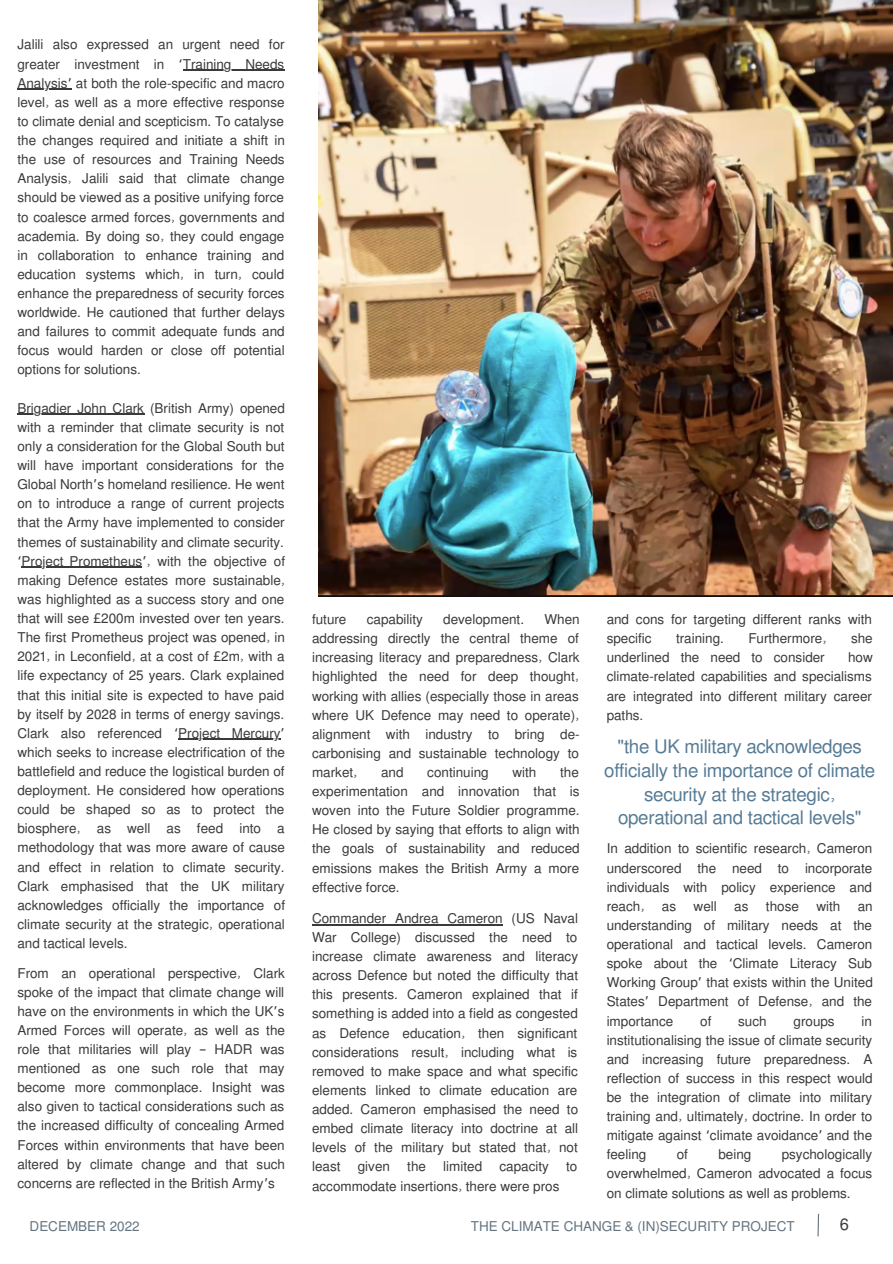
<style>
.page{position:relative;width:893px;height:1264px;background:#fff}
.page>*{position:absolute;margin:0;border:0;box-sizing:border-box;transform-origin:0 0}
.t1{font:18.75px/23.5px "Mukti";letter-spacing:-.015em;color:#567b96;text-align:center}
.t2{font:16.5px "Mukti";color:#3b3939}
.t3{font:13.5px/19px "Mukti";color:#3b3939;text-align:justify}
.t4{font:13.5px "Mukti";color:#637380}
.s1{font-family:"Noto Sans Gurmukhi"}
.s2{font-family:"Noto Sans"}
</style>
<div class="page">
<hr style="left:183px;top:70px;width:101px;height:1px;background:#3b3939">
<hr style="left:17px;top:89px;width:55px;height:1px;background:#3b3939">
<svg style="left:17px;top:414px;width:14px;height:1px"></svg>
<hr style="left:31px;top:414px;width:113px;height:1px;background:#3b3939">
<hr style="left:22px;top:567px;width:120px;height:1px;background:#3b3939">
<hr style="left:178px;top:739px;width:102px;height:1px;background:#3b3939">
<svg style="left:817px;top:1213px;width:2px;height:24px"></svg>
<img style="left:318px;top:0;width:574px;height:596px">
<hr style="left:312px;top:924px;width:191px;height:1px;background:#3b3939">
<p class="t3" style="left:17px;top:35px;width:269px">Jalili also expressed an urgent need for greater investment in <span class="s1">‘</span>Training Needs Analysis<span class="s1">’</span> at both the role-specific and macro level, as well as a more effective response to climate denial and scepticism. To catalyse the changes required and initiate a shift in the use of resources and Training Needs Analysis, Jalili said that climate change should be viewed as a positive unifying force to coalesce armed forces, governments and academia. By doing so, they could engage in collaboration to enhance training and education systems which, in turn, could enhance the preparedness of security forces worldwide. He cautioned that further delays and failures to commit adequate funds and focus would harden or close off potential options for solutions.</p>
<p class="t3" style="left:17px;top:398px;width:269px">Brigadier John Clark (British Army) opened with a reminder that climate security is not only a consideration for the Global South but will have important considerations for the Global North<span class="s1">’</span>s homeland resilience. He went on to introduce a range of current projects that the Army have implemented to consider themes of sustainability and climate security. <span class="s1">‘</span>Project Prometheus<span class="s1">’</span>, with the objective of making Defence estates more sustainable, was highlighted as a success story and one that will see <span class="s2">£</span>200m invested over ten years.<br>The first Prometheus project was opened, in 2021, in Leconfield, at a cost of <span class="s2">£</span>2m, with a life expectancy of 25 years. Clark explained that this initial site is expected to have paid by itself by 2028 in terms of energy savings.<br>Clark also referenced <span class="s1">‘</span>Project Mercury<span class="s1">’ </span>which seeks to increase electrification of the battlefield and reduce the logistical burden of deployment. He considered how operations could be shaped so as to protect the biosphere, as well as feed into a methodology that was more aware of cause and effect in relation to climate security.<br>Clark emphasised that the UK military acknowledges officially the importance of climate security at the strategic, operational and tactical levels.</p>
<p class="t3" style="left:312px;top:609px;width:36px">future</p>
<p class="t3" style="left:367px;top:609px;width:58px">capability</p>
<p class="t3" style="left:443px;top:609px;width:82px">development.</p>
<p class="t3" style="left:606px;top:609px;width:267px">and cons for targeting different ranks with specific</p>
<p class="t3" style="left:312px;top:609px;width:269px;text-indent:232px">When addressing directly the central theme of increasing literacy and preparedness, Clark highlighted the need for deep thought, working with allies (especially those in areas where UK Defence may need to operate), alignment with industry to bring de&shy;carbonising and sustainable technology to market,</p>
<p class="t3" style="left:676px;top:628px;width:49px">training.</p>
<p class="t3" style="left:748px;top:628px;width:80px">Furthermore,</p>
<p class="t3" style="left:850px;top:628px;width:23px">she</p>
<p class="t3" style="left:606px;top:647px;width:220px">underlined the need to consider</p>
<p class="t3" style="left:606px;top:647px;width:267px;text-indent:241px">how climate-related capabilities and specialisms are integrated into different military career paths.</p>
<h1 class="t1" style="left:604px;top:734px;width:272px">"the UK military acknowledges officially the importance of climate security at the strategic, operational and tactical levels"</h1>
<p class="t3" style="left:312px;top:762px;width:269px;text-indent:248px">the experimentation and innovation that is woven into the Future Soldier programme.<br>He closed by saying that efforts to align with the goals of sustainability and reduced emissions makes the British Army a more effective force.</p>
<p class="t3" style="left:312px;top:907px;width:267px">Commander Andrea Cameron (US Naval War College) discussed the need to increase climate awareness and literacy across Defence but noted the difficulty that this presents. Cameron explained that if something is added into a field as congested as Defence education, then significant considerations result, including what is removed to make space and what specific elements linked to climate education are added. Cameron emphasised the need to embed climate literacy into doctrine at all levels of the military but stated that, not least</p>
<p class="t3" style="left:381px;top:762px;width:24px">and</p>
<p class="t3" style="left:427px;top:762px;width:63px">continuing</p>
<p class="t3" style="left:512px;top:762px;width:25px">with</p>
<p class="t3" style="left:606px;top:838px;width:267px">In addition to scientific research, Cameron underscored the need to incorporate individuals with policy experience and reach,</p>
<p class="t3" style="left:662px;top:895px;width:16px">as</p>
<p class="t3" style="left:693px;top:895px;width:25px">well</p>
<p class="t3" style="left:734px;top:895px;width:16px">as</p>
<p class="t3" style="left:765px;top:895px;width:34px">those</p>
<p class="t3" style="left:816px;top:895px;width:25px">with</p>
<p class="t3" style="left:606px;top:895px;width:268px;text-indent:251px">an understanding of military needs at the operational and tactical levels. Cameron spoke about the <span class="s1">‘</span>Climate Literacy Sub Working Group<span class="s1">’</span> that exists within the United States<span class="s1">’</span> Department of Defense, and the importance</p>
<p class="t3" style="left:17px;top:962px;width:269px">From an operational perspective, Clark spoke of the impact that climate change will have on the environments in which the UK<span class="s1">’</span>s Armed Forces will operate, as well as the role that militaries will play <span class="s1">–</span> HADR was mentioned as one such role that may become more commonplace. Insight was also given to tactical considerations such as the increased difficulty of concealing Armed Forces within environments that have been altered by climate change and that such concerns are reflected in the British Army<span class="s1">’</span>s</p>
<p class="t4" style="left:30px;top:1216px;width:112px">DECEMBER 2022</p>
<p class="t4" style="left:471px;top:1216px;width:325px">THE CLIMATE CHANGE &amp; (IN)SECURITY PROJECT</p>
<p class="t3" style="left:700px;top:1010px;width:13px">of</p>
<p class="t3" style="left:738px;top:1010px;width:30px">such</p>
<p class="t3" style="left:793px;top:1010px;width:43px">groups</p>
<p class="t3" style="left:606px;top:1010px;width:267px;text-indent:255px">in institutionalising the issue of climate security and increasing future preparedness. A reflection of success in this respect would be the integration of climate into military training and, ultimately, doctrine. In order to mitigate against <span class="s1">‘</span>climate avoidance<span class="s1">’</span> and the feeling</p>
<p class="t3" style="left:676px;top:1144px;width:13px">of</p>
<p class="t3" style="left:718px;top:1144px;width:34px">being</p>
<p class="t3" style="left:606px;top:1144px;width:267px;text-indent:175px">psychologically overwhelmed, Cameron advocated a focus on climate solutions as well as problems.</p>
<p class="t3" style="left:358px;top:1156px;width:34px">given</p>
<p class="t3" style="left:407px;top:1156px;width:20px">the</p>
<p class="t3" style="left:443px;top:1156px;width:40px">limited</p>
<p class="t3" style="left:499px;top:1156px;width:51px">capacity</p>
<p class="t3" style="left:566px;top:1156px;width:13px">to</p>
<p class="t3" style="left:312px;top:1175px;width:249px">accommodate insertions, there were pros</p>
<p class="t2" style="left:839px;top:1212px;width:11px">6</p>
</div>
